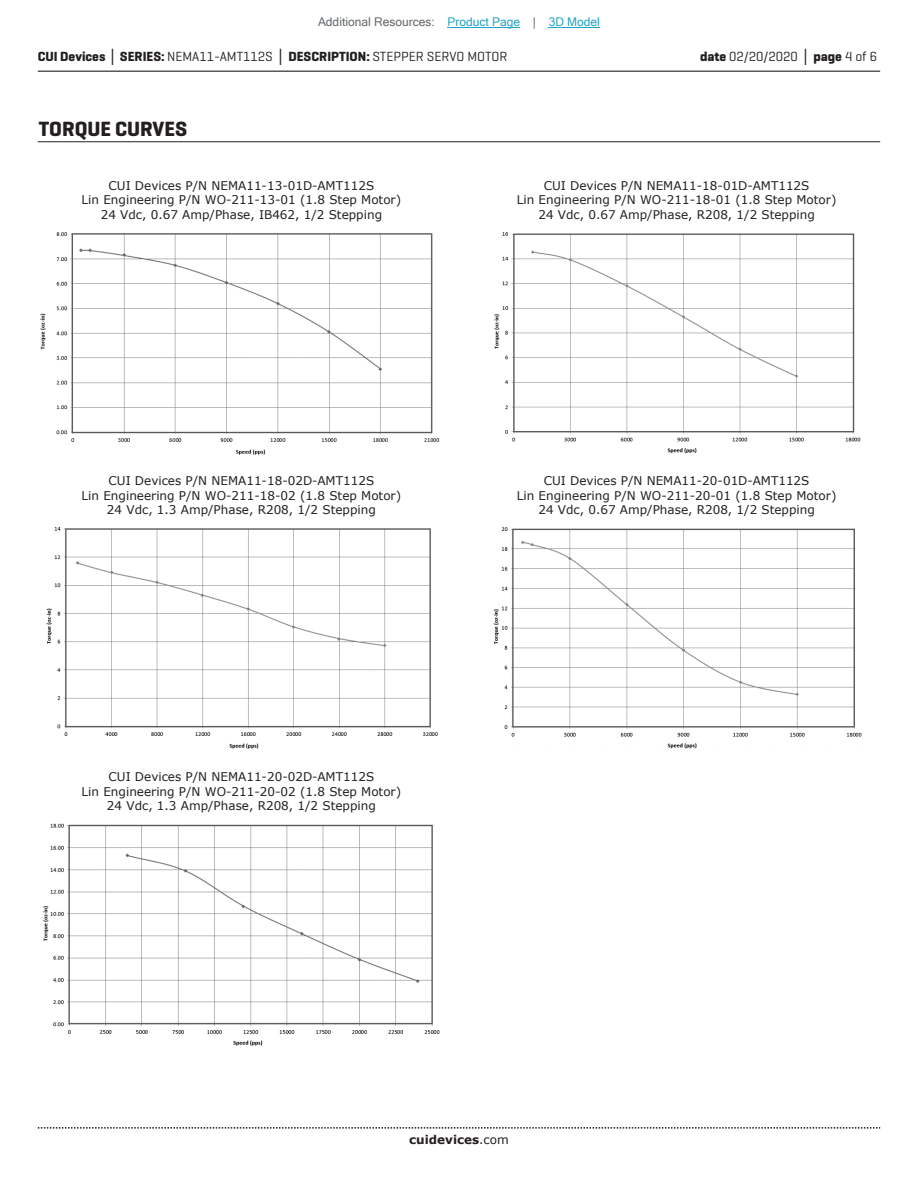
<style>
.page{position:relative;width:918px;height:1188px;background:#fff}
.page>*{position:absolute;margin:0;border:0;box-sizing:border-box;transform-origin:0 0}
.t1{font:700 21px "Geogrotesque";color:#231f20}
.t2{font:13.5px "Geogrotesque";color:#231f20}
.t3{font:12px/14.4px "Verdana";color:#231f20;text-align:center}
.t4{font:12px "Microsoft Sans Serif";color:#63676b}
.t5{font:700 12px "Verdana";color:#231f20}
.s1{color:#23a4c6}
.s2{font-weight:700}
.s3{font-family:"Verdana";font-weight:700}
.s4{font-weight:400}
</style>
<div class="page">
<hr style="left:38px;top:71px;width:842px;height:1px;background:#231f20">
<svg style="left:38px;top:1127px;width:842px;height:2px"></svg>
<img style="left:40px;top:232px;width:400px;height:223px">
<hr style="left:38px;top:141px;width:842px;height:1px;background:#231f20">
<img style="left:494px;top:232px;width:367px;height:222px">
<img style="left:46px;top:526px;width:392px;height:223px">
<img style="left:493px;top:527px;width:369px;height:225px">
<img style="left:43px;top:823px;width:397px;height:223px">
<hr style="left:448px;top:27px;width:72px;height:1px;background:#23a4c6">
<hr style="left:549px;top:27px;width:51px;height:1px;background:#23a4c6">
<p class="t4" style="left:318px;top:15px;width:283px">Additional Resources: <span class="s1">Product Page</span> | <span class="s1">3D Model</span></p>
<p class="t2" style="left:38px;top:48px;width:471px"><span class="s2">CUI Devices</span> <span class="s3">│</span> <span class="s2">SERIES:</span> NEMA11-AMT112S <span class="s3">│</span> <span class="s2">DESCRIPTION:</span> STEPPER SERVO MOTOR</p>
<h1 class="t1" style="left:39px;top:116px;width:150px">TORQUE CURVES</h1>
<p class="t2" style="left:700px;top:48px;width:179px"><span class="s2">date</span> 02/20/2020 <span class="s3">│</span> <span class="s2">page</span> 4 of 6</p>
<p class="t3" style="left:82px;top:178px;width:321px">CUI Devices P/N NEMA11-13-01D-AMT112S<br>Lin Engineering P/N WO-211-13-01 (1.8 Step Motor)<br>24 Vdc, 0.67 Amp/Phase, IB462, 1/2 Stepping</p>
<p class="t3" style="left:517px;top:178px;width:321px">CUI Devices P/N NEMA11-18-01D-AMT112S<br>Lin Engineering P/N WO-211-18-01 (1.8 Step Motor)<br>24 Vdc, 0.67 Amp/Phase, R208, 1/2 Stepping</p>
<p class="t3" style="left:82px;top:474px;width:321px">CUI Devices P/N NEMA11-18-02D-AMT112S<br>Lin Engineering P/N WO-211-18-02 (1.8 Step Motor)<br>24 Vdc, 1.3 Amp/Phase, R208, 1/2 Stepping</p>
<p class="t3" style="left:517px;top:474px;width:321px">CUI Devices P/N NEMA11-20-01D-AMT112S<br>Lin Engineering P/N WO-211-20-01 (1.8 Step Motor)<br>24 Vdc, 0.67 Amp/Phase, R208, 1/2 Stepping</p>
<p class="t3" style="left:82px;top:770px;width:321px">CUI Devices P/N NEMA11-20-02D-AMT112S<br>Lin Engineering P/N WO-211-20-02 (1.8 Step Motor)<br>24 Vdc, 1.3 Amp/Phase, R208, 1/2 Stepping</p>
<p class="t5" style="left:409px;top:1131px;width:101px">cuidevices<span class="s4">.com</span></p>
</div>
